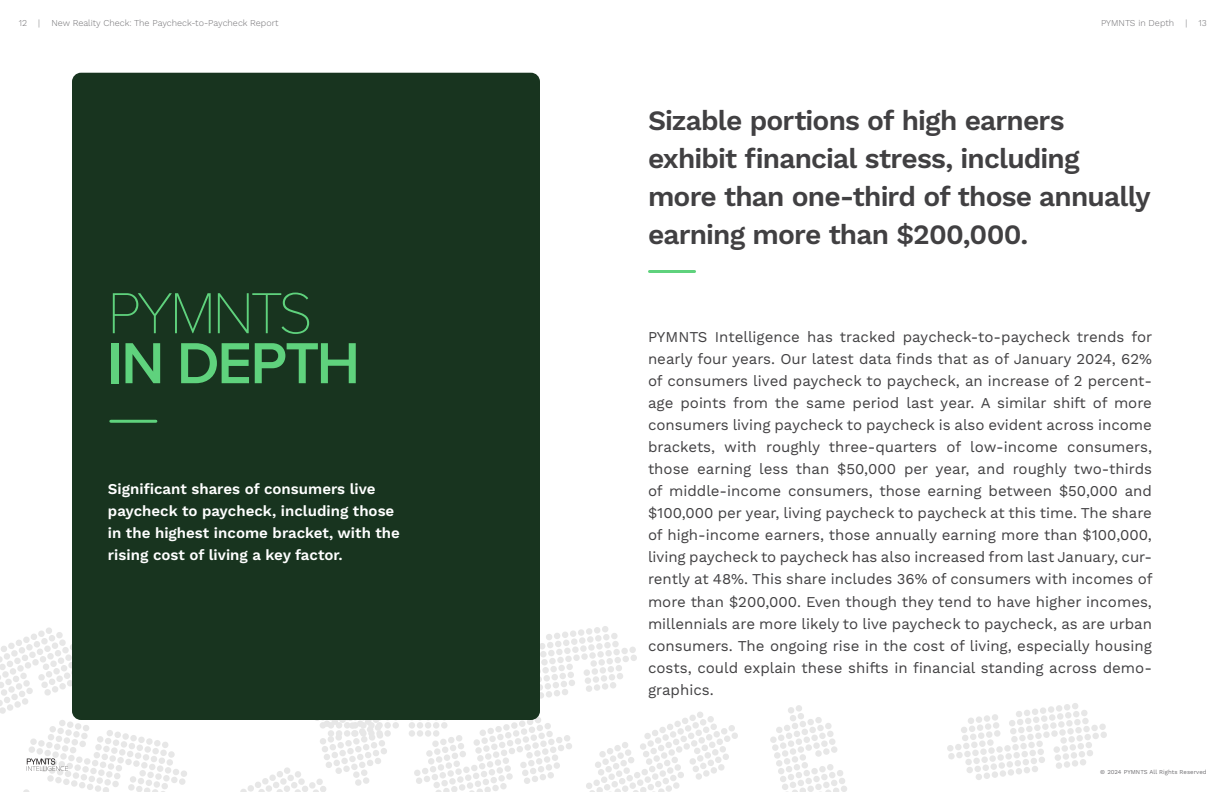
<style>
.page{position:relative;width:1224px;height:792px;background:#fff}
.page>*{position:absolute;margin:0;border:0;box-sizing:border-box;transform-origin:0 0}
.t1{font:600 60px "Proxima Nova";letter-spacing:-.035em;color:#5fd27d}
.t2{font:100 60px "Proxima Nova T";letter-spacing:-.065em;color:#5fd27d}
.t3{font:600 28px/38px "Work Sans";letter-spacing:-.03em;color:#414042}
.t4{font:15px/22px "Work Sans";color:#414042;text-align:justify}
.t5{font:600 15px/22px "Work Sans";color:#fff}
.t6{font:300 9px "Work Sans";color:#717073}
.t7{font:6px "Work Sans";letter-spacing:.005em;color:#717073}
</style>
<div class="page">
<svg style="left:0;top:626px;width:738px;height:166px"></svg>
<svg style="left:770px;top:705px;width:77px;height:87px"></svg>
<svg style="left:947px;top:703px;width:160px;height:77px"></svg>
<hr style="left:650px;top:270px;width:45px;height:3px;background:#5fd27d">
<div style="left:72px;top:73px;width:468px;height:647px;background:#18341f;border-radius:9px"></div>
<hr style="left:111px;top:420px;width:45px;height:3px;background:#5fd27d">
<p class="t6" style="left:19px;top:17px;width:10px">12</p>
<p class="t6" style="left:38px;top:17px;width:3px">|</p>
<p class="t6" style="left:51px;top:17px;width:228px">New Reality Check: The Paycheck-to-Paycheck Report</p>
<p class="t6" style="left:1101px;top:17px;width:75px">PYMNTS in Depth</p>
<p class="t6" style="left:1185px;top:17px;width:23px">| 13</p>
<h1 class="t2" style="left:108px;top:268px;width:207px">PYMNTS</h1>
<h1 class="t1" style="left:108px;top:318px;width:254px">IN DEPTH</h1>
<p class="t5" style="left:108px;top:479px;width:293px">Significant shares of consumers live paycheck to paycheck, including those in the highest income bracket, with the rising cost of living a key factor.</p>
<h2 class="t3" style="left:648px;top:103px;width:504px">Sizable portions of high earners exhibit financial stress, including more than one-third of those annually earning more than $200,000.</h2>
<p class="t4" style="left:648px;top:327px;width:506px">PYMNTS Intelligence has tracked paycheck-to-paycheck trends for nearly four years. Our latest data finds that as of January 2024, 62% of consumers lived paycheck to paycheck, an increase of 2 percent&shy;age points from the same period last year. A similar shift of more consumers living paycheck to paycheck is also evident across income brackets, with roughly three-quarters of low-income consumers, those earning less than $50,000 per year, and roughly two-thirds of middle-income consumers, those earning between $50,000 and $100,000 per year, living paycheck to paycheck at this time. The share of high-income earners, those annually earning more than $100,000, living paycheck to paycheck has also increased from last January, cur&shy;rently at 48%. This share includes 36% of consumers with incomes of more than $200,000. Even though they tend to have higher incomes, millennials are more likely to live paycheck to paycheck, as are urban consumers. The ongoing rise in the cost of living, especially housing costs, could explain these shifts in financial standing across demo&shy;graphics.</p>
<p class="t7" style="left:1100px;top:769px;width:108px">© 2024 PYMNTS All Rights Reserved</p>
</div>
